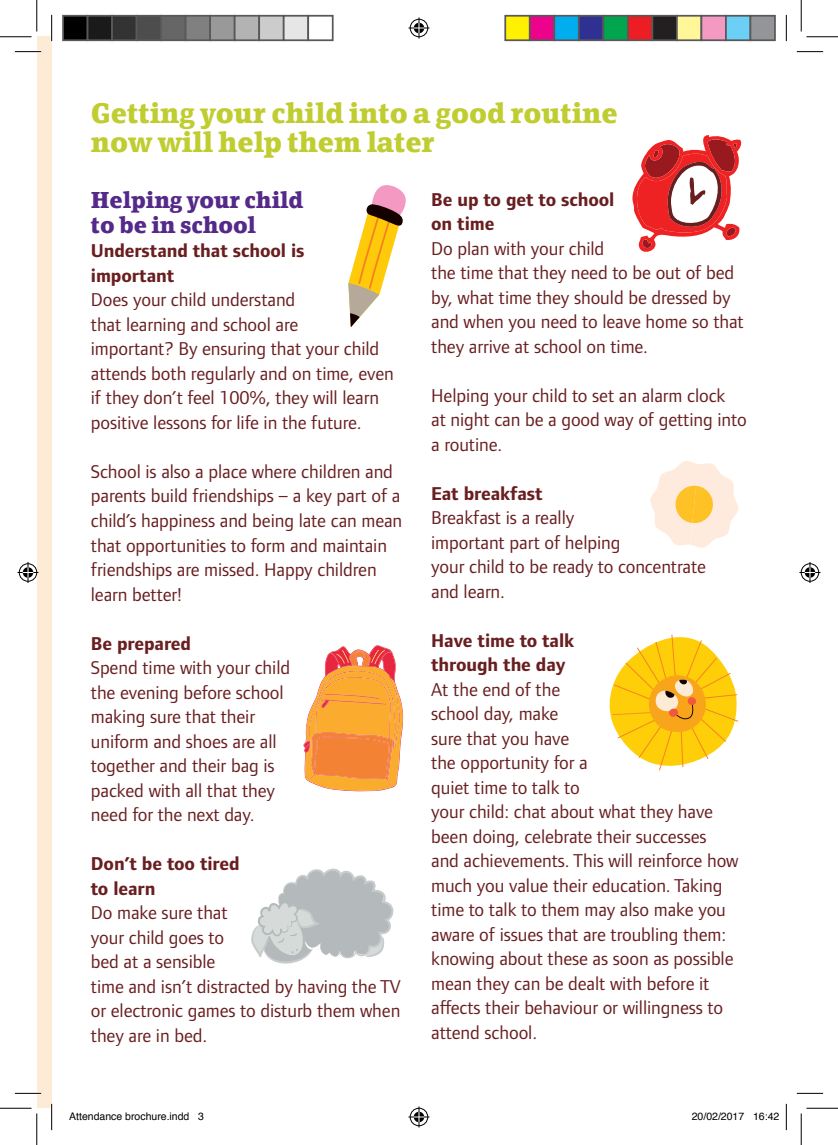
<style>
.page{position:relative;width:838px;height:1145px;background:#fff}
.page>*{position:absolute;margin:0;border:0;box-sizing:border-box;transform-origin:0 0}
.t1{font:700 28px/29.8px "Page Serif TF";letter-spacing:-.005em;color:#c0cd30}
.t2{font:700 22.75px/24.5px "Page Serif TF";letter-spacing:-.005em;color:#542989}
.t3{font:19.25px/24.5px "Foundry Form Sans";letter-spacing:-.005em;color:#691e20}
.t4{font:700 19.25px/24.5px "Foundry Form Sans";letter-spacing:-.005em;color:#691e20}
.t5{font:10.5px "Helvetica";color:#000}
</style>
<div class="page">
<div style="left:37px;top:37px;width:15px;height:1071px;background:#feebd6"></div>
<svg style="left:632px;top:135px;width:110px;height:117px"></svg>
<svg style="left:650px;top:461px;width:88px;height:87px"></svg>
<svg style="left:251px;top:868px;width:142px;height:96px"></svg>
<svg style="left:348px;top:185px;width:58px;height:142px"></svg>
<svg style="left:303px;top:645px;width:100px;height:147px"></svg>
<svg style="left:609px;top:634px;width:129px;height:136px"></svg>
<hr style="left:15px;top:51px;width:26px;height:2px;background:#fff">
<hr style="left:15px;top:1092px;width:26px;height:2px;background:#fff">
<svg style="left:15px;top:51px;width:26px;height:1px"></svg>
<svg style="left:796px;top:51px;width:27px;height:1px"></svg>
<svg style="left:15px;top:1093px;width:26px;height:1px"></svg>
<svg style="left:796px;top:1093px;width:27px;height:1px"></svg>
<svg style="left:51px;top:15px;width:1px;height:26px"></svg>
<svg style="left:51px;top:1104px;width:1px;height:26px"></svg>
<svg style="left:786px;top:15px;width:1px;height:26px"></svg>
<svg style="left:786px;top:1104px;width:1px;height:26px"></svg>
<hr style="left:0;top:36px;width:32px;height:1px;background:#000">
<hr style="left:806px;top:36px;width:31px;height:1px;background:#000">
<hr style="left:0;top:1108px;width:32px;height:1px;background:#000">
<hr style="left:806px;top:1108px;width:31px;height:1px;background:#000">
<hr style="left:36px;top:0;width:1px;height:31px;background:#000">
<hr style="left:36px;top:1113px;width:1px;height:32px;background:#000">
<hr style="left:800px;top:0;width:1px;height:31px;background:#000">
<hr style="left:800px;top:1113px;width:1px;height:32px;background:#000">
<svg style="left:408px;top:18px;width:21px;height:21px"></svg>
<svg style="left:408px;top:1106px;width:21px;height:21px"></svg>
<svg style="left:18px;top:562px;width:21px;height:21px"></svg>
<svg style="left:799px;top:562px;width:21px;height:21px"></svg>
<div style="left:63px;top:16px;width:25px;height:24px;background:#000"></div>
<div style="left:62px;top:15px;width:26px;height:26px;border:2px solid #595959"></div>
<div style="left:88px;top:16px;width:24px;height:24px;background:#1a1a1a"></div>
<div style="left:87px;top:15px;width:26px;height:26px;border:2px solid #595959"></div>
<div style="left:112px;top:16px;width:25px;height:24px;background:#333"></div>
<div style="left:111px;top:15px;width:26px;height:26px;border:2px solid #595959"></div>
<div style="left:137px;top:16px;width:24px;height:24px;background:#4d4d4d"></div>
<div style="left:136px;top:15px;width:26px;height:26px;border:2px solid #595959"></div>
<div style="left:161px;top:16px;width:25px;height:24px;background:#666"></div>
<div style="left:160px;top:15px;width:26px;height:26px;border:2px solid #595959"></div>
<div style="left:186px;top:16px;width:24px;height:24px;background:#808080"></div>
<div style="left:185px;top:15px;width:26px;height:26px;border:2px solid #595959"></div>
<div style="left:210px;top:16px;width:25px;height:24px;background:#999"></div>
<div style="left:209px;top:15px;width:26px;height:26px;border:2px solid #595959"></div>
<div style="left:235px;top:16px;width:24px;height:24px;background:#b3b3b3"></div>
<div style="left:234px;top:15px;width:26px;height:26px;border:2px solid #595959"></div>
<div style="left:259px;top:16px;width:25px;height:24px;background:#ccc"></div>
<div style="left:258px;top:15px;width:26px;height:26px;border:2px solid #595959"></div>
<div style="left:284px;top:16px;width:24px;height:24px;background:#e6e6e6"></div>
<div style="left:283px;top:15px;width:26px;height:26px;border:2px solid #595959"></div>
<div style="left:307px;top:15px;width:26px;height:26px;border:2px solid #595959"></div>
<div style="left:505px;top:16px;width:24px;height:24px;background:#fff101"></div>
<div style="left:504px;top:15px;width:26px;height:26px;border:2px solid #595959"></div>
<div style="left:529px;top:16px;width:25px;height:24px;background:#ed028c"></div>
<div style="left:529px;top:15px;width:26px;height:26px;border:2px solid #595959"></div>
<div style="left:554px;top:16px;width:24px;height:24px;background:#00aeef"></div>
<div style="left:553px;top:15px;width:26px;height:26px;border:2px solid #595959"></div>
<div style="left:578px;top:16px;width:25px;height:24px;background:#2e3092"></div>
<div style="left:578px;top:15px;width:26px;height:26px;border:2px solid #595959"></div>
<div style="left:603px;top:16px;width:24px;height:24px;background:#00a54f"></div>
<div style="left:602px;top:15px;width:26px;height:26px;border:2px solid #595959"></div>
<div style="left:627px;top:16px;width:25px;height:24px;background:#ee1d23"></div>
<div style="left:627px;top:15px;width:26px;height:26px;border:2px solid #595959"></div>
<div style="left:652px;top:16px;width:24px;height:24px;background:#231f20"></div>
<div style="left:651px;top:15px;width:26px;height:26px;border:2px solid #595959"></div>
<div style="left:676px;top:16px;width:25px;height:24px;background:#fff79a"></div>
<div style="left:676px;top:15px;width:26px;height:26px;border:2px solid #595959"></div>
<div style="left:701px;top:16px;width:24px;height:24px;background:#f499c2"></div>
<div style="left:700px;top:15px;width:26px;height:26px;border:2px solid #595959"></div>
<div style="left:725px;top:16px;width:25px;height:24px;background:#6bcff6"></div>
<div style="left:725px;top:15px;width:26px;height:26px;border:2px solid #595959"></div>
<div style="left:750px;top:16px;width:24px;height:24px;background:#939598"></div>
<div style="left:749px;top:15px;width:26px;height:26px;border:2px solid #595959"></div>
<h1 class="t1" style="left:91px;top:98px;width:528px">Getting your child into a good routine now will help them later</h1>
<p class="t2" style="left:91px;top:188px;width:214px">Helping your child to be in school</p>
<p class="t4" style="left:91px;top:239px;width:215px">Understand that school is important</p>
<p class="t3" style="left:91px;top:288px;width:304px">Does your child understand<br>that learning and school are<br>important? By ensuring that your child attends both regularly and on time, even if they don’t feel 100%, they will learn positive lessons for life in the future.</p>
<p class="t3" style="left:91px;top:459px;width:313px">School is also a place where children and parents build friendships – a key part of a child’s happiness and being late can mean that opportunities to form and maintain friendships are missed. Happy children learn better!</p>
<p class="t4" style="left:91px;top:631px;width:102px">Be prepared</p>
<p class="t3" style="left:91px;top:655px;width:201px">Spend time with your child the evening before school making sure that their uniform and shoes are all together and their bag is packed with all that they need for the next day.</p>
<p class="t4" style="left:91px;top:852px;width:150px">Don’t be too tired to learn</p>
<p class="t3" style="left:91px;top:900px;width:311px">Do make sure that<br>your child goes to<br>bed at a sensible<br>time and isn’t distracted by having the TV or electronic games to disturb them when they are in bed.</p>
<p class="t4" style="left:431px;top:187px;width:185px">Be up to get to school on time</p>
<p class="t3" style="left:431px;top:236px;width:314px">Do plan with your child<br>the time that they need to be out of bed by, what time they should be dressed by and when you need to leave home so that they arrive at school on time.</p>
<p class="t3" style="left:431px;top:383px;width:317px">Helping your child to set an alarm clock<br>at night can be a good way of getting into a routine.</p>
<p class="t4" style="left:431px;top:481px;width:113px">Eat breakfast</p>
<p class="t3" style="left:431px;top:505px;width:276px">Breakfast is a really<br>important part of helping<br>your child to be ready to concentrate and learn.</p>
<p class="t4" style="left:431px;top:628px;width:145px">Have time to talk through the day</p>
<p class="t3" style="left:431px;top:677px;width:309px">At the end of the<br>school day, make<br>sure that you have<br>the opportunity for a<br>quiet time to talk to<br>your child: chat about what they have been doing, celebrate their successes and achievements. This will reinforce how much you value their education. Taking time to talk to them may also make you aware of issues that are troubling them: knowing about these as soon as possible mean they can be dealt with before it affects their behaviour or willingness to attend school.</p>
<p class="t5" style="left:69px;top:1108px;width:136px">Attendance brochure.indd 3</p>
<p class="t5" style="left:691px;top:1108px;width:89px">20/02/2017 16:42</p>
</div>
